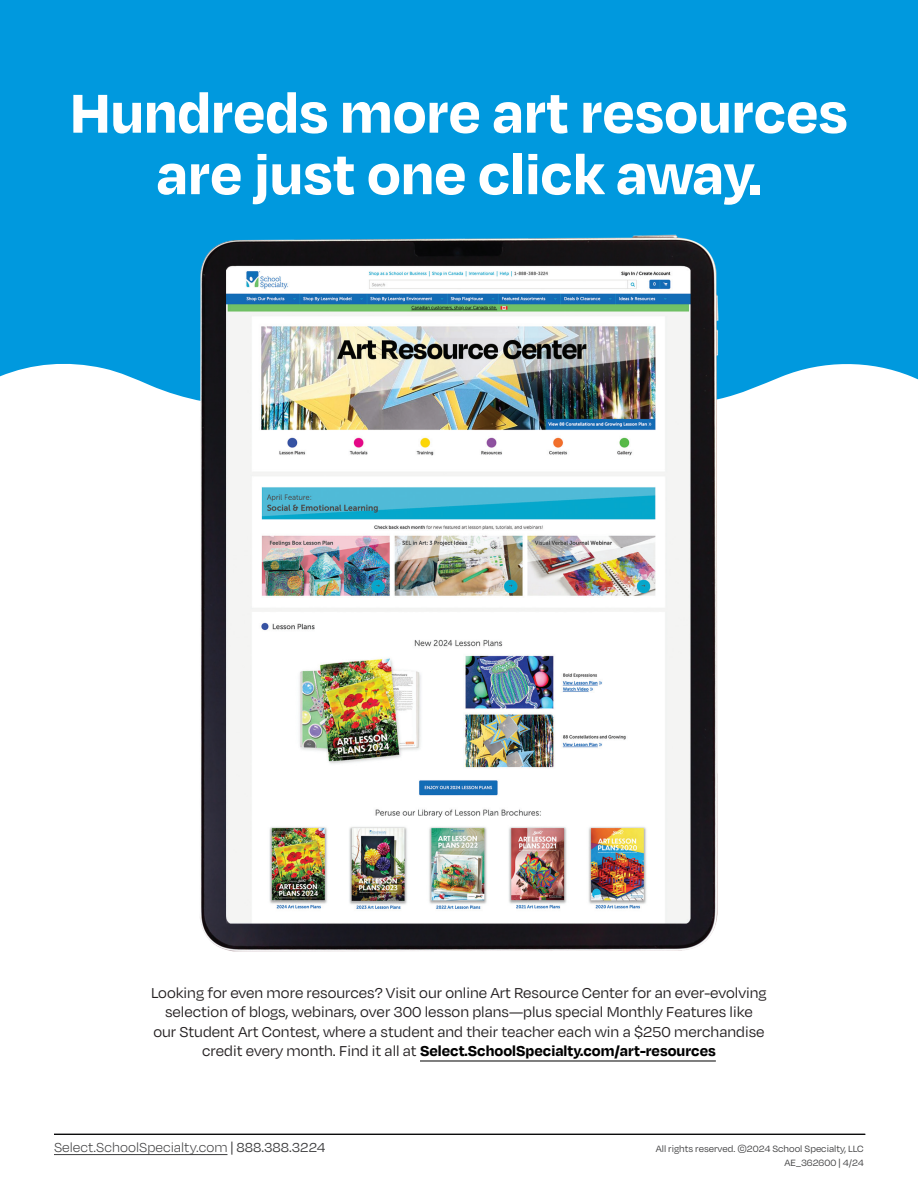
<style>
.page{position:relative;width:918px;height:1188px;background:#fff}
.page>*{position:absolute;margin:0;border:0;box-sizing:border-box;transform-origin:0 0}
.t1{font:700 63px/61.5px "Degular";color:#fff;text-align:center}
.t2{font:16.5px/19.5px "Degular";color:#231f20;text-align:center}
.Footer_Left{font:300 15px "Degular";color:#3e3e3f}
.Footer_Right{font:10.5px/13.5px "Degular";color:#3e3e3f;text-align:right}
.s1{font-weight:700;color:#000}
.s2{font-weight:400}
</style>
<div class="page">
<div style="left:0;top:0;width:918px;height:289px;background:#0099de"></div>
<hr style="left:54px;top:1154px;width:174px;height:1px;background:#3e3e3f">
<hr style="left:54px;top:1134px;width:811px;height:1px;background:#3e3e3f">
<div style="left:0;top:289px;width:918px;height:23px;background:#0099de"></div>
<svg style="left:0;top:312px;width:918px;height:87px;fill:#0099de"></svg>
<img style="left:189px;top:234px;width:540px;height:718px">
<hr style="left:420px;top:1061px;width:296px;height:1px;background:#000">
<p class="t1" style="left:70px;top:79px;width:779px">Hundreds more art resources are just one click away.</p>
<p class="t2" style="left:151px;top:982px;width:617px">Looking for even more resources? Visit our online Art Resource Center for an ever-evolving selection of blogs, webinars, over 300 lesson plans—plus special Monthly Features like<br>our Student Art Contest, where a student and their teacher each win a $250 merchandise credit every month. Find it all at <span class="s1">Select.SchoolSpecialty.com/art-resources</span></p>
<p class="Footer_Left" style="left:54px;top:1139px;width:273px">Select.SchoolSpecialty.com <span class="s2">| 888.388.3224</span></p>
<p class="Footer_Right" style="left:656px;top:1142px;width:210px">All rights reserved. ©2024 School Specialty, LLC<br>AE_362600 | 4/24</p>
</div>
